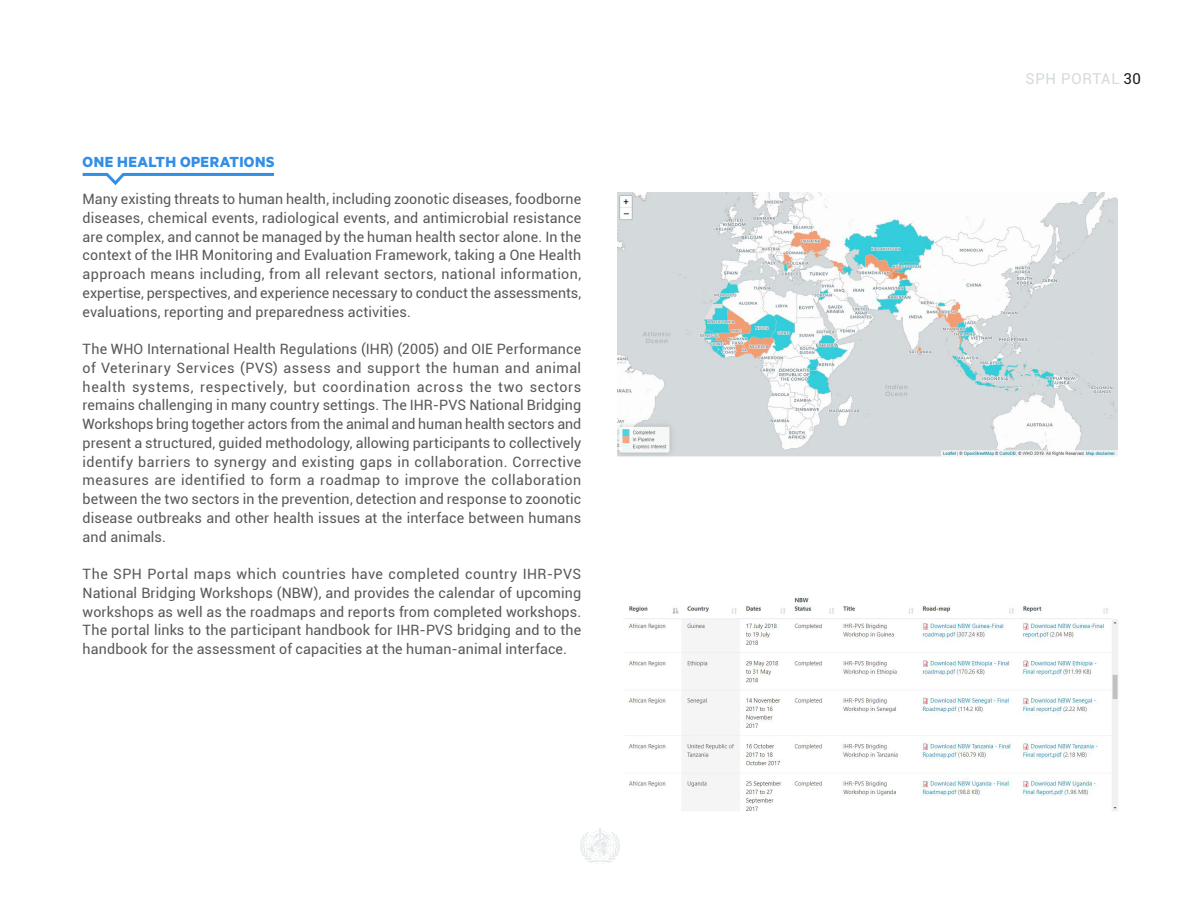
<style>
.page{position:relative;width:1200px;height:900px;background:#fff}
.page>*{position:absolute;margin:0;border:0;box-sizing:border-box;transform-origin:0 0}
.T3_Intertitres{font:700 16.5px "Metric";letter-spacing:.03em;color:#338ee5}
.t1{font:15px "Roboto";letter-spacing:.045em;color:#d4dadc}
.P__texte_courant{font:14.25px/18.8px "Roboto";letter-spacing:.01em;color:#57585a;text-align:justify}
.s1{color:#1a1a1a}
</style>
<div class="page">
<svg style="left:580px;top:828px;width:40px;height:36px"></svg>
<img style="left:617px;top:192px;width:500px;height:265px">
<img style="left:623px;top:593px;width:495px;height:218px">
<svg style="left:82px;top:172px;width:192px;height:14px"></svg>
<p class="T3_Intertitres" style="left:83px;top:151px;width:193px">ONE HEALTH OPERATIONS</p>
<p class="P__texte_courant" style="left:83px;top:189px;width:500px">Many existing threats to human health, including zoonotic diseases, foodborne diseases, chemical events, radiological events, and antimicrobial resistance are complex, and cannot be managed by the human health sector alone. In the context of the IHR Monitoring and Evaluation Framework, taking a One Health approach means including, from all relevant sectors, national information, expertise, perspectives, and experience necessary to conduct the assessments, evaluations, reporting and preparedness activities.</p>
<p class="P__texte_courant" style="left:83px;top:339px;width:500px">The WHO International Health Regulations (IHR) (2005) and OIE Performance of Veterinary Services (PVS) assess and support the human and animal health systems, respectively, but coordination across the two sectors remains challenging in many country settings. The IHR-PVS National Bridging Workshops bring together actors from the animal and human health sectors and present a structured, guided methodology, allowing participants to collectively identify barriers to synergy and existing gaps in collaboration. Corrective measures are identified to form a roadmap to improve the collaboration between the two sectors in the prevention, detection and response to zoonotic disease outbreaks and other health issues at the interface between humans and animals.</p>
<p class="P__texte_courant" style="left:83px;top:564px;width:500px">The SPH Portal maps which countries have completed country IHR-PVS National Bridging Workshops (NBW), and provides the calendar of upcoming workshops as well as the roadmaps and reports from completed workshops.<br>The portal links to the participant handbook for IHR-PVS bridging and to the handbook for the assessment of capacities at the human-animal interface.</p>
<p class="t1" style="left:1026px;top:68px;width:117px">SPH PORTAL <span class="s1">30</span></p>
</div>
